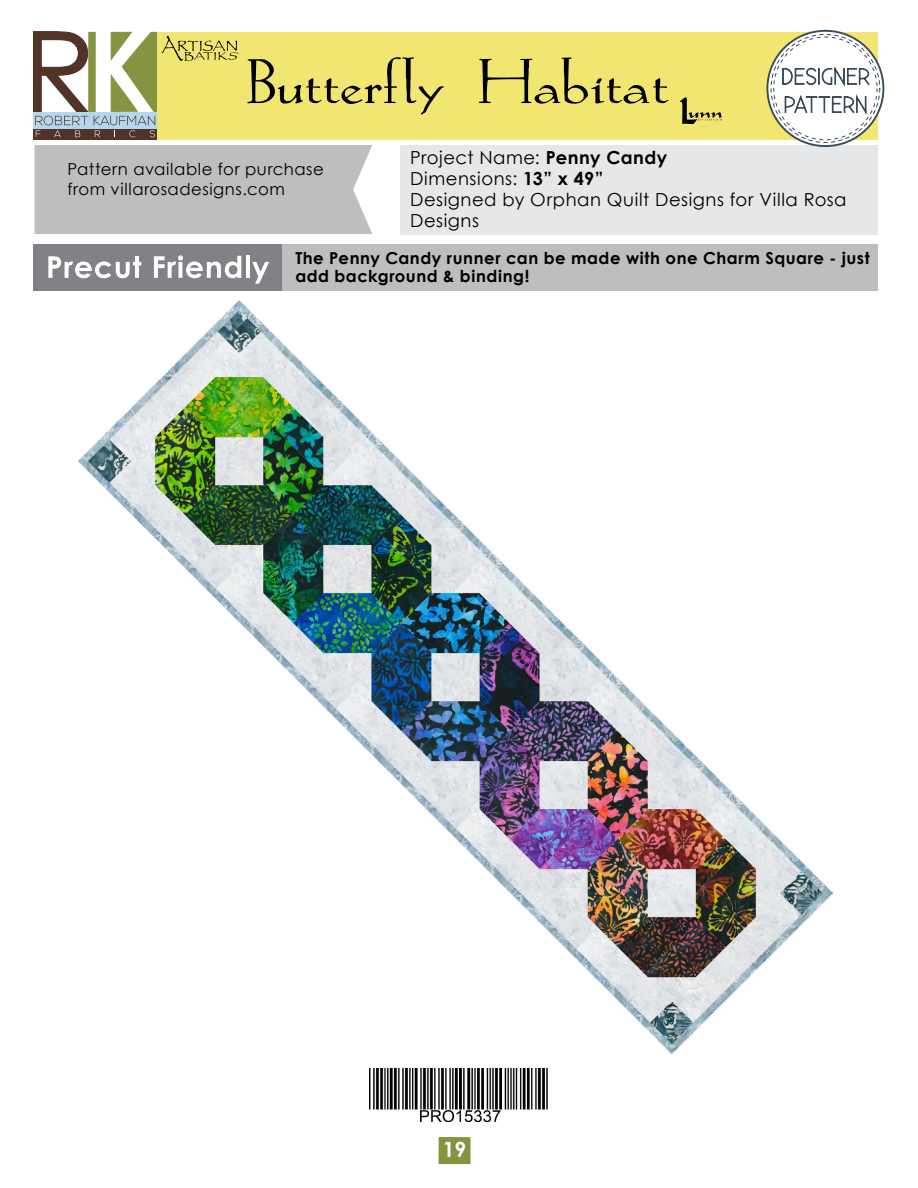
<style>
.page{position:relative;width:918px;height:1188px;background:#fff}
.page>*{position:absolute;margin:0;border:0;box-sizing:border-box;transform-origin:0 0}
.t1{font:700 21px "Century Gothic";color:#fff}
.t2{font:18px/21px "Century Gothic";letter-spacing:.03em;color:#000}
.t3{font:700 16.5px/18px "Century Gothic";letter-spacing:.035em;color:#000}
.t4{font:16.5px/19.8px "Century Gothic";letter-spacing:.035em;color:#000}
.s1{font-weight:700}
</style>
<div class="page">
<div style="left:439px;top:1137px;width:32px;height:27px;background:#869441"></div>
<img style="left:369px;top:1068px;width:179px;height:54px">
<img style="left:79px;top:300px;width:753px;height:754px">
<div style="left:35px;top:145px;width:337px;height:89px;background:#bcbec0"></div>
<div style="left:400px;top:145px;width:478px;height:89px;background:#e6e7e8"></div>
<div style="left:34px;top:245px;width:844px;height:46px;background:#bcbec0"></div>
<div style="left:34px;top:245px;width:248px;height:46px;background:#808285"></div>
<svg style="left:48px;top:256px;width:93px;height:22px"></svg>
<svg style="left:154px;top:255px;width:87px;height:23px"></svg>
<hr style="left:246px;top:256px;width:4px;height:22px;background:#fff">
<svg style="left:252px;top:262px;width:17px;height:22px"></svg>
<div style="left:153px;top:32px;width:725px;height:107px;background:#f1e671"></div>
<svg style="left:767px;top:31px;width:116px;height:115px"></svg>
<div style="left:767px;top:30px;width:117px;height:117px;border:2px solid #3a4a57;border-radius:50%"></div>
<svg style="left:771px;top:34px;width:109px;height:108px"></svg>
<div style="left:774px;top:37px;width:103px;height:103px;background:#fff;border-radius:50%"></div>
<svg style="left:782px;top:66px;width:88px;height:31px"></svg>
<svg style="left:34px;top:32px;width:410px;height:107px"></svg>
<svg style="left:479px;top:57px;width:190px;height:47px"></svg>
<svg style="left:681px;top:99px;width:189px;height:23px"></svg>
<p class="t4" style="left:67px;top:159px;width:258px">Pattern available for purchase from villarosadesigns.com</p>
<p class="t2" style="left:410px;top:147px;width:438px">Project Name: <span class="s1">Penny Candy<br></span>Dimensions: <span class="s1">13” x 49”<br></span>Designed by Orphan Quilt Designs for Villa Rosa<br>Designs</p>
<p class="t3" style="left:295px;top:249px;width:576px">The Penny Candy runner can be made with one Charm Square - just add background &amp; binding!</p>
<p class="t1" style="left:443px;top:1134px;width:25px">19</p>
</div>
